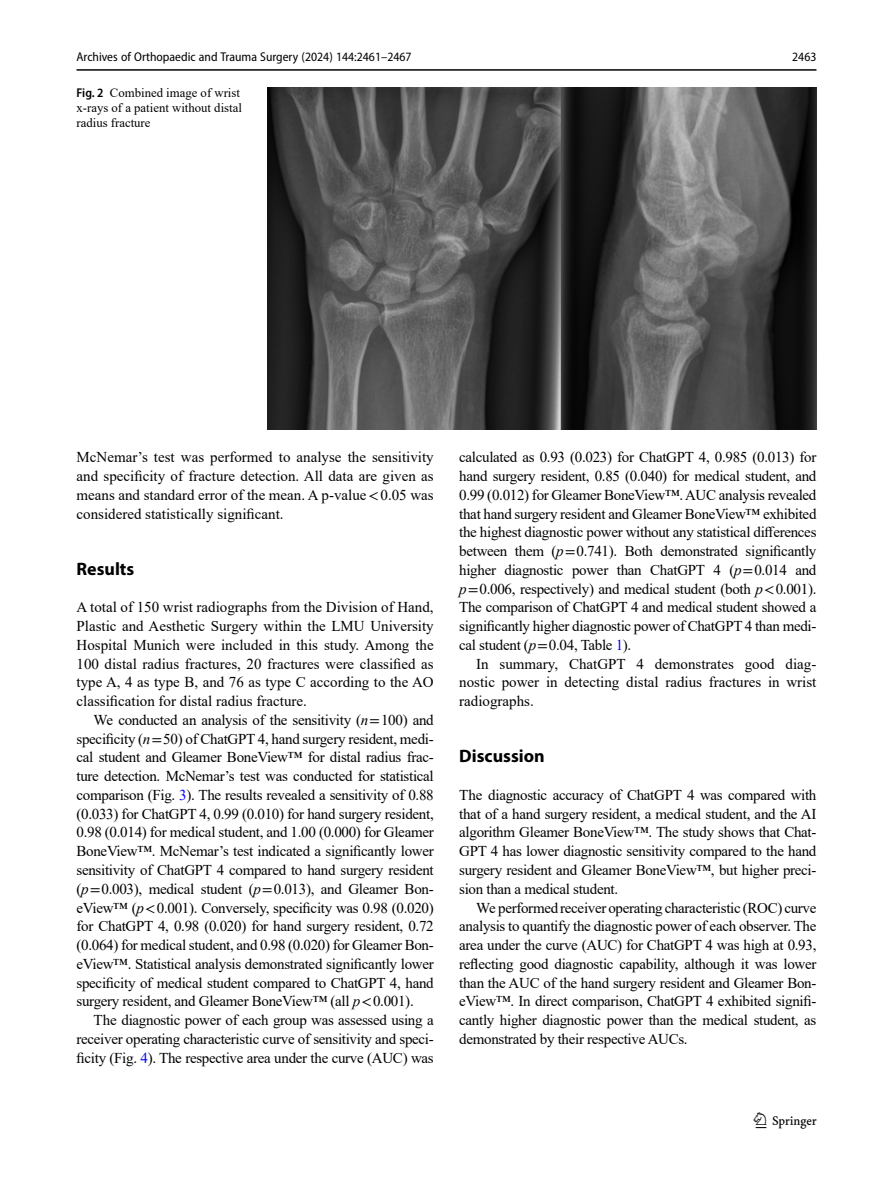
<style>
.page{position:relative;width:893px;height:1187px;background:#fff}
.page>*{position:absolute;margin:0;border:0;box-sizing:border-box;transform-origin:0 0}
.t1{font:22.5px "Springnew";color:#000}
.Head_1{font:700 18px "Myriad Pro";color:#000}
.Body_Text_Indent{font:15px/18.8px "Times New Roman";letter-spacing:-.02em;color:#000;text-align:justify}
.Body_Text{font:15px/18.8px "Times New Roman";letter-spacing:-.01em;color:#000;text-align:justify}
.Figure_Caption_Side{font:12.75px/15px "Times New Roman";color:#000}
.t2{font:semi-condensed 12.75px "Myriad Pro";color:#000}
.s1{font-family:"Myriad Pro";font-weight:600;font-stretch:semi-condensed}
.s2{font-family:"STIX"}
.s3{font-style:italic}
.s4{color:#00f}
</style>
<div class="page">
<hr style="left:77px;top:69px;width:739px;height:2px;background:#000">
<img style="left:268px;top:87px;width:548px;height:343px">
<p class="t2" style="left:77px;top:49px;width:337px">Archives of Orthopaedic and Trauma Surgery (2024) 144:2461–2467</p>
<p class="Figure_Caption_Side" style="left:77px;top:84px;width:167px"><span class="s1">Fig. 2</span> Combined image of wrist x-rays of a patient without distal radius fracture</p>
<p class="t2" style="left:792px;top:49px;width:26px">2463</p>
<p class="Body_Text_Indent" style="left:77px;top:447px;width:359px">McNemar’s test was performed to analyse the sensitivity and specificity of fracture detection. All data are given as means and standard error of the mean. A p-value<span class="s2">&lt;</span>0.05 was considered statistically significant.</p>
<p class="Head_1" style="left:77px;top:557px;width:59px">Results</p>
<p class="Body_Text" style="left:77px;top:597px;width:359px">A total of 150 wrist radiographs from the Division of Hand, Plastic and Aesthetic Surgery within the LMU University Hospital Munich were included in this study. Among the 100 distal radius fractures, 20 fractures were classified as type A, 4 as type B, and 76 as type C according to the AO classification for distal radius fracture.</p>
<p class="Body_Text_Indent" style="left:77px;top:710px;width:359px;text-indent:17px">We conducted an analysis of the sensitivity (<span class="s3">n</span><span class="s2">=</span>100) and specificity (<span class="s3">n</span><span class="s2">=</span>50) of ChatGPT 4, hand surgery resident, medi&shy;cal student and Gleamer BoneView™ for distal radius frac&shy;ture detection. McNemar’s test was conducted for statistical comparison (Fig. <span class="s4">3</span>). The results revealed a sensitivity of 0.88 (0.033) for ChatGPT 4, 0.99 (0.010) for hand surgery resident, 0.98 (0.014) for medical student, and 1.00 (0.000) for Gleamer BoneView™. McNemar’s test indicated a significantly lower sensitivity of ChatGPT 4 compared to hand surgery resident (<span class="s3">p</span><span class="s2">=</span>0.003), medical student (<span class="s3">p</span><span class="s2">=</span>0.013), and Gleamer Bon&shy;eView™ (<span class="s3">p</span><span class="s2">&lt;</span>0.001). Conversely, specificity was 0.98 (0.020) for ChatGPT 4, 0.98 (0.020) for hand surgery resident, 0.72 (0.064) for medical student, and 0.98 (0.020) for Gleamer Bon&shy;eView™. Statistical analysis demonstrated significantly lower specificity of medical student compared to ChatGPT 4, hand surgery resident, and Gleamer BoneView™ (all <span class="s3">p</span><span class="s2">&lt;</span>0.001).</p>
<p class="Body_Text_Indent" style="left:77px;top:1010px;width:359px;text-indent:17px">The diagnostic power of each group was assessed using a receiver operating characteristic curve of sensitivity and speci&shy;ficity (Fig. <span class="s4">4</span>). The respective area under the curve (AUC) was</p>
<p class="Body_Text_Indent" style="left:459px;top:447px;width:359px">calculated as 0.93 (0.023) for ChatGPT 4, 0.985 (0.013) for hand surgery resident, 0.85 (0.040) for medical student, and 0.99 (0.012) for Gleamer BoneView™. AUC analysis revealed that hand surgery resident and Gleamer BoneView™ exhibited the highest diagnostic power without any statistical differences between them (<span class="s3">p</span><span class="s2">=</span>0.741). Both demonstrated significantly higher diagnostic power than ChatGPT 4 (<span class="s3">p</span><span class="s2">=</span>0.014 and <span class="s3">p</span><span class="s2">=</span>0.006, respectively) and medical student (both <span class="s3">p</span><span class="s2">&lt;</span>0.001).<br>The comparison of ChatGPT 4 and medical student showed a significantly higher diagnostic power of ChatGPT 4 than medi&shy;cal student (<span class="s3">p</span><span class="s2">=</span>0.04, Table <span class="s4">1</span>).</p>
<p class="Body_Text_Indent" style="left:459px;top:653px;width:359px;text-indent:17px">In summary, ChatGPT 4 demonstrates good diag&shy;nostic power in detecting distal radius fractures in wrist radiographs.</p>
<p class="Head_1" style="left:459px;top:744px;width:87px">Discussion</p>
<p class="Body_Text" style="left:459px;top:785px;width:359px">The diagnostic accuracy of ChatGPT 4 was compared with that of a hand surgery resident, a medical student, and the AI algorithm Gleamer BoneView™. The study shows that Chat-GPT 4 has lower diagnostic sensitivity compared to the hand surgery resident and Gleamer BoneView™, but higher preci&shy;sion than a medical student.</p>
<p class="Body_Text_Indent" style="left:459px;top:897px;width:359px;text-indent:17px">We performed receiver operating characteristic (ROC) curve analysis to quantify the diagnostic power of each observer. The area under the curve (AUC) for ChatGPT 4 was high at 0.93, reflecting good diagnostic capability, although it was lower than the AUC of the hand surgery resident and Gleamer Bon&shy;eView™. In direct comparison, ChatGPT 4 exhibited signifi&shy;cantly higher diagnostic power than the medical student, as demonstrated by their respective AUCs.</p>
<h1 class="t1" style="left:756px;top:1107px;width:63px">1 3</h1>
</div>
